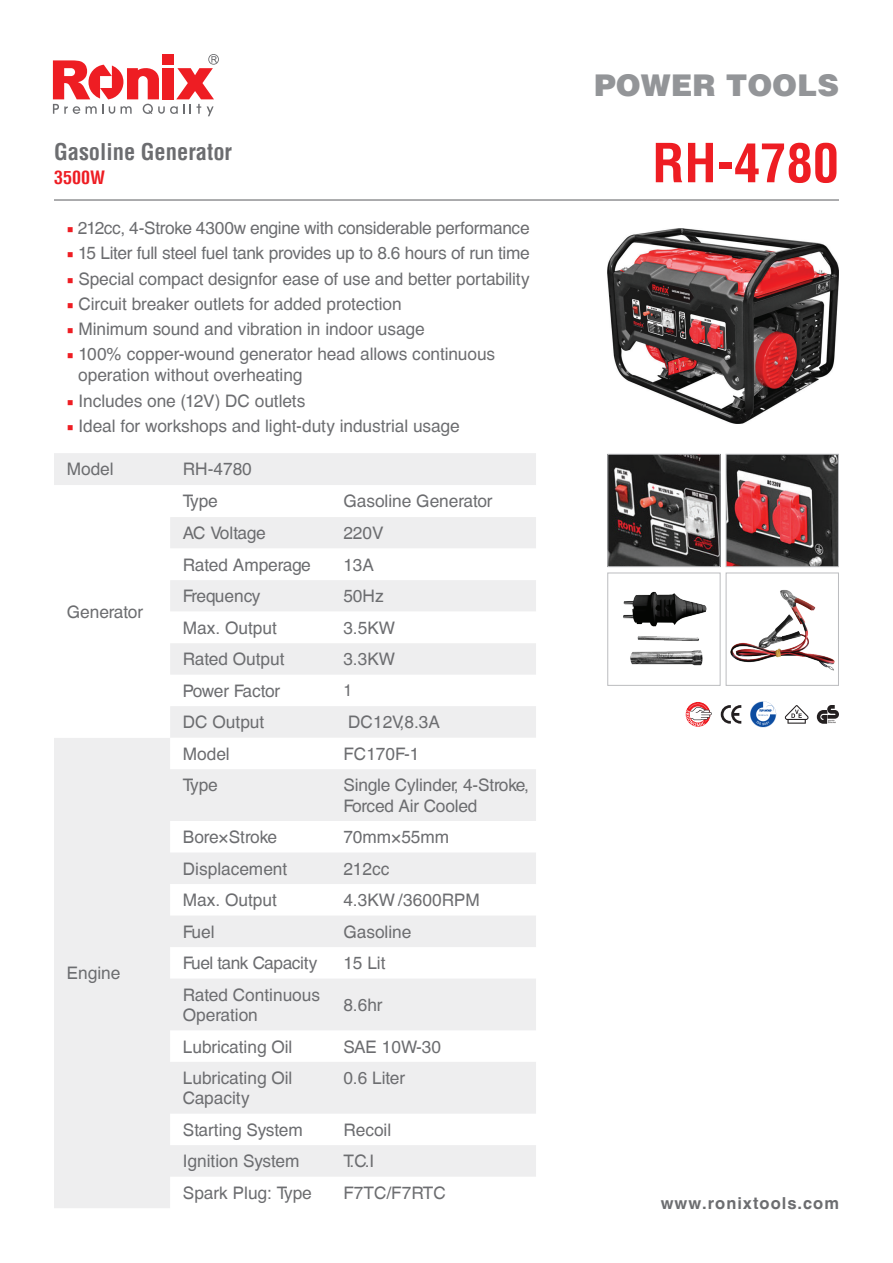
<style>
.page{position:relative;width:893px;height:1263px;background:#fff}
.page>*{position:absolute;margin:0;border:0;box-sizing:border-box;transform-origin:0 0}
.t1{font:700 condensed 52.5px "Helvetica LT";color:#ee1d23}
.t2{font:900 30px "Helvetica LT";color:#939598}
.t3{font:700 condensed 22.5px "Helvetica LT";color:#6c6d70}
.t4{font:700 condensed 18px "Helvetica LT";color:#ee1d23}
.t5{font:17.25px/20.2px "Helvetica CE";letter-spacing:-.005em;color:#6c6d70}
.t6{font:17.25px "Helvetica CE";letter-spacing:-.03em;color:#6c6d70}
.t7{font:17.25px "Helvetica CE";letter-spacing:-.025em;color:#6c6d70}
.t8{font:700 16.5px "Helvetica CE";letter-spacing:.06em;color:#6c6d70}
.t9{font:16.5px "Helvetica CE";color:#6c6d70;scale:.96 1}
.s1{font-family:"Minion Pro";color:#ee1d23}
</style>
<div class="page">
<svg style="left:53px;top:54px;width:166px;height:62px"></svg>
<div style="left:162px;top:54px;width:12px;height:11px;background:#ee1d23"></div>
<svg style="left:54px;top:453px;width:482px;height:755px;fill:#eeeeef"></svg>
<svg style="left:54px;top:485px;width:482px;height:253px"></svg>
<hr style="left:54px;top:199px;width:785px;height:2px;background:#6c6d70">
<img style="left:607px;top:228px;width:232px;height:196px">
<img style="left:609px;top:456px;width:110px;height:109px">
<div style="left:607px;top:454px;width:114px;height:113px;border:1px solid #bcbdc0"></div>
<img style="left:728px;top:456px;width:109px;height:109px">
<div style="left:726px;top:454px;width:113px;height:113px;border:1px solid #bcbdc0"></div>
<img style="left:730px;top:590px;width:105px;height:81px">
<div style="left:726px;top:572px;width:113px;height:114px;border:1px solid #bcbdc0"></div>
<img style="left:623px;top:591px;width:84px;height:32px">
<div style="left:607px;top:572px;width:114px;height:114px;border:1px solid #bcbdc0"></div>
<svg style="left:750px;top:701px;width:26px;height:26px"></svg>
<svg style="left:685px;top:702px;width:27px;height:25px"></svg>
<svg style="left:721px;top:705px;width:20px;height:19px"></svg>
<svg style="left:785px;top:705px;width:23px;height:19px"></svg>
<svg style="left:817px;top:705px;width:22px;height:19px"></svg>
<img style="left:630px;top:623px;width:73px;height:43px">
<h3 class="t3" style="left:54px;top:137px;width:180px">Gasoline Generator</h3>
<p class="t4" style="left:54px;top:166px;width:52px">3500W</p>
<p class="t5" style="left:67px;top:218px;width:464px"><span class="s1">■</span> 212cc, 4-Stroke 4300w engine with considerable performance</p>
<p class="t5" style="left:67px;top:243px;width:464px"><span class="s1">■</span> 15 Liter full steel fuel tank provides up to 8.6 hours of run time</p>
<p class="t5" style="left:67px;top:269px;width:464px"><span class="s1">■</span> Special compact designfor ease of use and better portability</p>
<p class="t5" style="left:67px;top:294px;width:336px"><span class="s1">■</span> Circuit breaker outlets for added protection</p>
<p class="t5" style="left:67px;top:319px;width:359px"><span class="s1">■</span> Minimum sound and vibration in indoor usage</p>
<p class="t5" style="left:78px;top:344px;width:418px;line-height:21px;text-indent:-11px"><span class="s1">■</span> 100% copper-wound generator head allows continuous operation without overheating</p>
<p class="t5" style="left:67px;top:391px;width:240px"><span class="s1">■</span> Includes one (12V) DC outlets</p>
<p class="t5" style="left:67px;top:416px;width:394px"><span class="s1">■</span> Ideal for workshops and light-duty industrial usage</p>
<p class="t5" style="left:67px;top:459px;width:48px">Model</p>
<p class="t5" style="left:183px;top:459px;width:71px">RH-4780</p>
<p class="t5" style="left:67px;top:602px;width:78px">Generator</p>
<p class="t5" style="left:67px;top:963px;width:55px">Engine</p>
<p class="t5" style="left:183px;top:491px;width:37px">Type</p>
<p class="t5" style="left:343px;top:491px;width:151px">Gasoline Generator</p>
<p class="t7" style="left:183px;top:523px;width:84px">AC Voltage</p>
<p class="t5" style="left:343px;top:523px;width:42px">220V</p>
<p class="t5" style="left:183px;top:555px;width:130px">Rated Amperage</p>
<p class="t5" style="left:343px;top:555px;width:32px">13A</p>
<p class="t5" style="left:183px;top:586px;width:79px">Frequency</p>
<p class="t5" style="left:343px;top:586px;width:42px">50Hz</p>
<p class="t5" style="left:183px;top:618px;width:95px">Max. Output</p>
<p class="t5" style="left:343px;top:618px;width:53px">3.5KW</p>
<p class="t5" style="left:183px;top:649px;width:103px">Rated Output</p>
<p class="t5" style="left:343px;top:649px;width:53px">3.3KW</p>
<p class="t6" style="left:183px;top:681px;width:99px">Power Factor</p>
<p class="t9" style="left:343px;top:681px;width:11px">1</p>
<p class="t5" style="left:183px;top:712px;width:83px">DC Output</p>
<p class="t5" style="left:348px;top:712px;width:93px">DC12V,8.3A</p>
<p class="t5" style="left:183px;top:744px;width:48px">Model</p>
<p class="t5" style="left:343px;top:744px;width:78px">FC170F-1</p>
<p class="t5" style="left:183px;top:775px;width:37px">Type</p>
<p class="t5" style="left:343px;top:775px;width:187px">Single Cylinder, 4-Stroke,<br>Forced Air Cooled</p>
<p class="t5" style="left:183px;top:827px;width:96px">Bore×Stroke</p>
<p class="t5" style="left:343px;top:827px;width:107px">70mm×55mm</p>
<p class="t5" style="left:183px;top:859px;width:106px">Displacement</p>
<p class="t5" style="left:343px;top:859px;width:48px">212cc</p>
<p class="t5" style="left:183px;top:890px;width:95px">Max. Output</p>
<p class="t5" style="left:343px;top:890px;width:138px">4.3KW /3600RPM</p>
<p class="t5" style="left:183px;top:922px;width:33px">Fuel</p>
<p class="t5" style="left:343px;top:922px;width:70px">Gasoline</p>
<p class="t5" style="left:183px;top:953px;width:136px">Fuel tank Capacity</p>
<p class="t5" style="left:343px;top:953px;width:44px">15 Lit</p>
<p class="t5" style="left:183px;top:985px;width:139px">Rated Continuous<br>Operation</p>
<p class="t5" style="left:343px;top:995px;width:41px">8.6hr</p>
<p class="t5" style="left:183px;top:1036px;width:111px">Lubricating Oil</p>
<p class="t5" style="left:343px;top:1036px;width:99px">SAE 10W-30</p>
<p class="t5" style="left:183px;top:1068px;width:111px">Lubricating Oil<br>Capacity</p>
<p class="t5" style="left:343px;top:1068px;width:63px">0.6 Liter</p>
<p class="t5" style="left:183px;top:1120px;width:121px">Starting System</p>
<p class="t5" style="left:343px;top:1120px;width:49px">Recoil</p>
<p class="t5" style="left:183px;top:1151px;width:118px">Ignition System</p>
<p class="t5" style="left:343px;top:1151px;width:32px">T.C.I</p>
<p class="t5" style="left:183px;top:1183px;width:131px">Spark Plug: Type</p>
<p class="t5" style="left:343px;top:1183px;width:104px">F7TC/F7RTC</p>
<h2 class="t2" style="left:594px;top:65px;width:246px">POWER TOOLS</h2>
<h1 class="t1" style="left:652px;top:130px;width:188px">RH-4780</h1>
<p class="t8" style="left:661px;top:1193px;width:180px">www.ronixtools.com</p>
</div>
